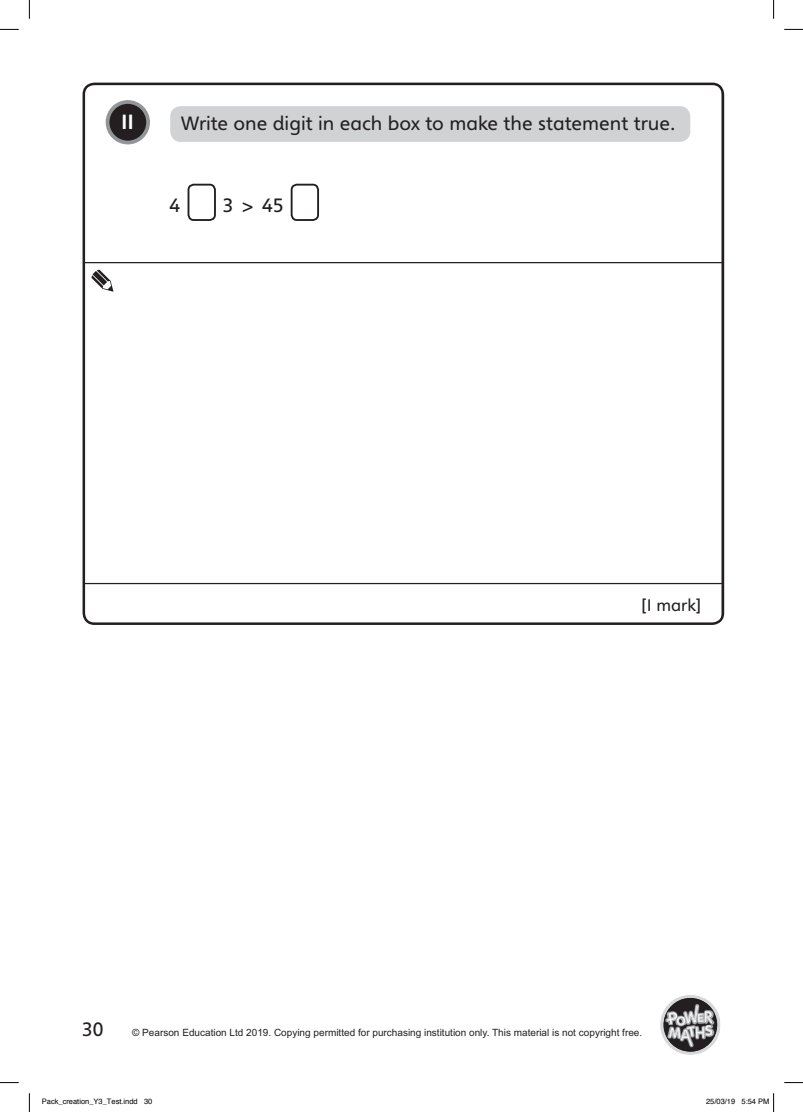
<style>
.page{position:relative;width:803px;height:1112px;background:#fff}
.page>*{position:absolute;margin:0;border:0;box-sizing:border-box;transform-origin:0 0}
.t1{font:700 20px "Heinemann Roman Special";color:#fff}
.t2{font:18.75px "Heinemann Roman Special Rm";color:#231f20}
.t3{font:16.25px "Heinemann Roman Special Rm";color:#231f20}
.t4{font:10px "Arial";color:#231f20}
.t5{font:7.5px "Helvetica";color:#000}
</style>
<div class="page">
<img style="left:660px;top:1013px;width:60px;height:40px">
<img style="left:718px;top:1013px;width:1px;height:12px">
<img style="left:660px;top:1024px;width:3px;height:27px">
<svg style="left:663px;top:996px;width:55px;height:56px"></svg>
<hr style="left:84px;top:84px;width:639px;height:1px;background:#231f20">
<hr style="left:84px;top:85px;width:1px;height:177px;background:#231f20">
<hr style="left:722px;top:85px;width:1px;height:177px;background:#231f20">
<hr style="left:84px;top:584px;width:1px;height:39px;background:#231f20">
<hr style="left:722px;top:584px;width:1px;height:39px;background:#231f20">
<hr style="left:84px;top:262px;width:639px;height:1px;background:#231f20">
<hr style="left:84px;top:582px;width:639px;height:2px;background:#231f20">
<div style="left:108px;top:102px;width:40px;height:40px;background:#231f20;border-radius:50%"></div>
<div style="left:106px;top:100px;width:44px;height:44px;border:4px solid #939598;border-radius:50%"></div>
<div style="left:188px;top:184px;width:28px;height:37px;border:2px solid #231f20;border-radius:5px"></div>
<div style="left:291px;top:184px;width:28px;height:37px;border:2px solid #231f20;border-radius:5px"></div>
<svg style="left:91px;top:270px;width:22px;height:21px"></svg>
<div style="left:83px;top:83px;width:641px;height:541px;border:2px solid #231f20;border-radius:11px"></div>
<div style="left:170px;top:106px;width:520px;height:36px;background:#d1d2d4;border-radius:11px"></div>
<svg style="left:0;top:29px;width:19px;height:1px"></svg>
<svg style="left:784px;top:29px;width:19px;height:1px"></svg>
<svg style="left:0;top:1082px;width:19px;height:1px"></svg>
<svg style="left:784px;top:1082px;width:19px;height:1px"></svg>
<svg style="left:29px;top:0;width:1px;height:19px"></svg>
<svg style="left:29px;top:1093px;width:1px;height:18px"></svg>
<svg style="left:773px;top:0;width:1px;height:19px"></svg>
<svg style="left:773px;top:1093px;width:1px;height:18px"></svg>
<h1 class="t1" style="left:121px;top:110px;width:15px">11</h1>
<h2 class="t2" style="left:181px;top:112px;width:496px">Write one digit in each box to make the statement true.</h2>
<h2 class="t2" style="left:169px;top:194px;width:12px">4</h2>
<h2 class="t2" style="left:223px;top:194px;width:62px">3&gt;45</h2>
<h3 class="t3" style="left:641px;top:595px;width:61px">[1 mark]</h3>
<h2 class="t2" style="left:83px;top:1017px;width:23px">30</h2>
<p class="t4" style="left:132px;top:1025px;width:512px">© Pearson Education Ltd 2019. Copying permitted for purchasing institution only. This material is not copyright free.</p>
<p class="t5" style="left:42px;top:1095px;width:112px">Pack_creation_Y3_Test.indd 30</p>
<p class="t5" style="left:706px;top:1095px;width:65px">25/03/19 5:54 PM</p>
</div>
